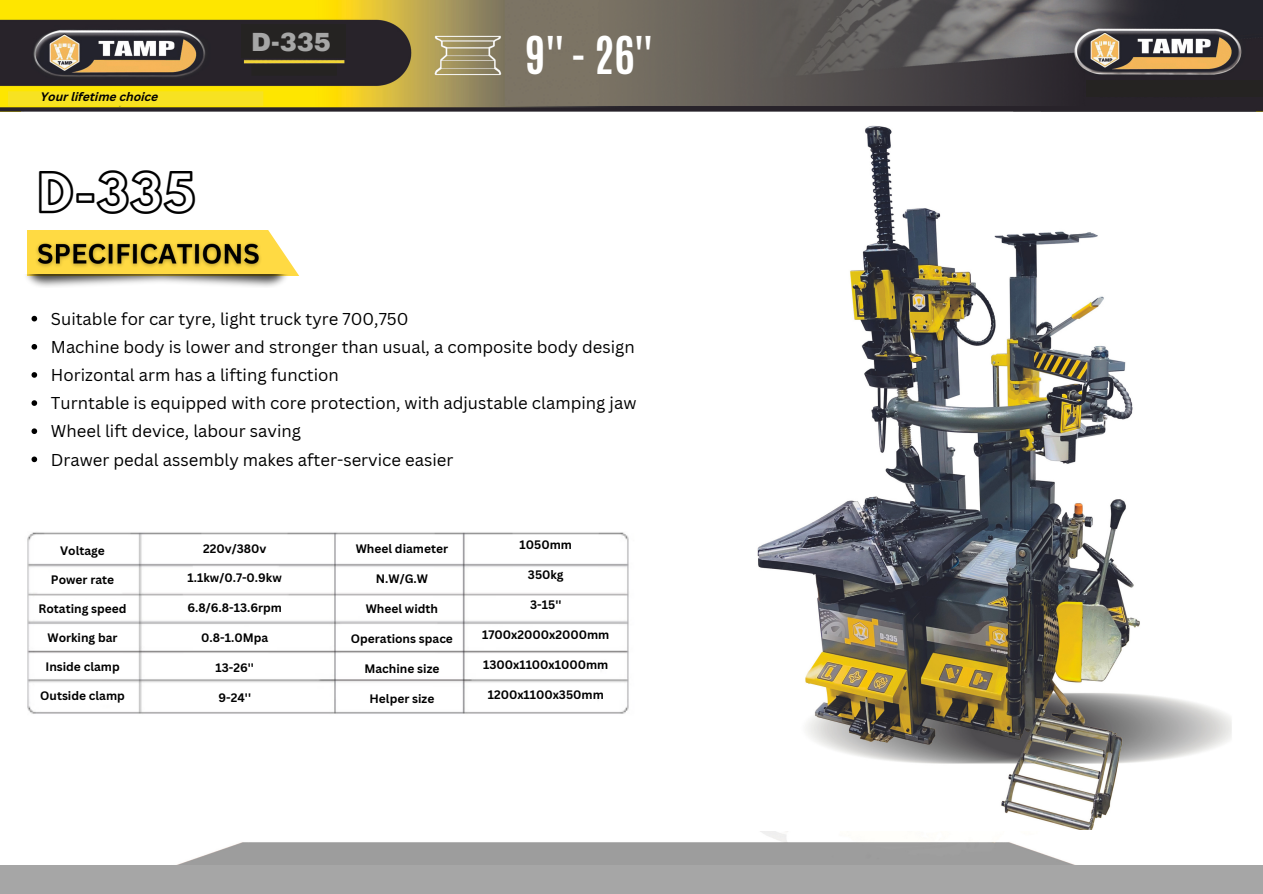
<style>
.page{position:relative;width:1263px;height:894px;background:#fff}
.page>*{position:absolute;margin:0;border:0;box-sizing:border-box;transform-origin:0 0}
.t1{font:48.15px "Hussar Ekologiczne 1";color:#000}
.t2{font:700 43.5px "Antonio";color:#fff}
.t3{font:900 25.8px "Archivo";color:#a6a6a6}
.t4{font:16.65px/28px "Canva Sans";color:#000}
.t5{font:700 12px "Canva Sans";color:#000}
.t6{font:italic 700 12px "Canva Sans";color:#000}
</style>
<div class="page">
<img style="left:177px;top:829px;width:916px;height:36px">
<div style="left:0;top:865px;width:1263px;height:28px;background:#a6a6a6"></div>
<img style="left:0;top:0;width:1263px;height:111px">
<div style="left:8px;top:91px;width:255px;height:15px;background:#f7e222"></div>
<img style="left:505px;top:0;width:586px;height:106px">
<div style="left:1086px;top:80px;width:177px;height:17px;background:#252322"></div>
<div style="left:241px;top:24px;width:105px;height:34px;background:#252322"></div>
<div style="left:251px;top:64px;width:86px;height:12px;background:#252322"></div>
<img style="left:27px;top:532px;width:602px;height:182px">
<img style="left:30px;top:230px;width:228px;height:44px">
<svg style="left:258px;top:230px;width:41px;height:46px"></svg>
<img style="left:26px;top:274px;width:264px;height:13px">
<img style="left:757px;top:125px;width:475px;height:704px">
<svg style="left:32px;top:316px;width:5px;height:5px"></svg>
<svg style="left:32px;top:344px;width:5px;height:5px"></svg>
<svg style="left:32px;top:372px;width:5px;height:5px"></svg>
<svg style="left:32px;top:400px;width:5px;height:6px"></svg>
<svg style="left:32px;top:428px;width:5px;height:6px"></svg>
<svg style="left:32px;top:456px;width:5px;height:6px"></svg>
<p class="t6" style="left:41px;top:92px;width:119px">Your lifetime choice</p>
<h1 class="t1" style="left:38px;top:174px;width:160px">D-335</h1>
<h3 class="t3" style="left:251px;top:29px;width:82px">D-335</h3>
<h2 class="t2" style="left:526px;top:24px;width:128px">9'' - 26''</h2>
<p class="t4" style="left:51px;top:304px;width:587px">Suitable for car tyre, light truck tyre 700,750<br>Machine body is lower and stronger than usual, a composite body design Horizontal arm has a lifting function<br>Turntable is equipped with core protection, with adjustable clamping jaw Wheel lift device, labour saving<br>Drawer pedal assembly makes after-service easier</p>
<p class="t5" style="left:60px;top:542px;width:46px">Voltage</p>
<p class="t5" style="left:51px;top:571px;width:65px">Power rate</p>
<p class="t5" style="left:39px;top:600px;width:90px">Rotating speed</p>
<p class="t5" style="left:47px;top:628px;width:72px">Working bar</p>
<p class="t5" style="left:45px;top:657px;width:76px">Inside clamp</p>
<p class="t5" style="left:40px;top:686px;width:86px">Outside clamp</p>
<p class="t5" style="left:203px;top:539px;width:65px">220v/380v</p>
<p class="t5" style="left:188px;top:569px;width:96px">1.1kw/0.7-0.9kw</p>
<p class="t5" style="left:187px;top:599px;width:96px">6.8/6.8-13.6rpm</p>
<p class="t5" style="left:201px;top:629px;width:68px">0.8-1.0Mpa</p>
<p class="t5" style="left:216px;top:659px;width:40px">13-26''</p>
<p class="t5" style="left:219px;top:689px;width:34px">9-24''</p>
<p class="t5" style="left:356px;top:540px;width:94px">Wheel diameter</p>
<p class="t5" style="left:376px;top:570px;width:54px">N.W/G.W</p>
<p class="t5" style="left:366px;top:600px;width:74px">Wheel width</p>
<p class="t5" style="left:351px;top:630px;width:104px">Operations space</p>
<p class="t5" style="left:364px;top:660px;width:76px">Machine size</p>
<p class="t5" style="left:370px;top:690px;width:66px">Helper size</p>
<p class="t5" style="left:520px;top:536px;width:54px">1050mm</p>
<p class="t5" style="left:528px;top:566px;width:37px">350kg</p>
<p class="t5" style="left:530px;top:596px;width:33px">3-15''</p>
<p class="t5" style="left:482px;top:625px;width:128px">1700x2000x2000mm</p>
<p class="t5" style="left:483px;top:655px;width:127px">1300x1100x1000mm</p>
<p class="t5" style="left:488px;top:685px;width:118px">1200x1100x350mm</p>
</div>
